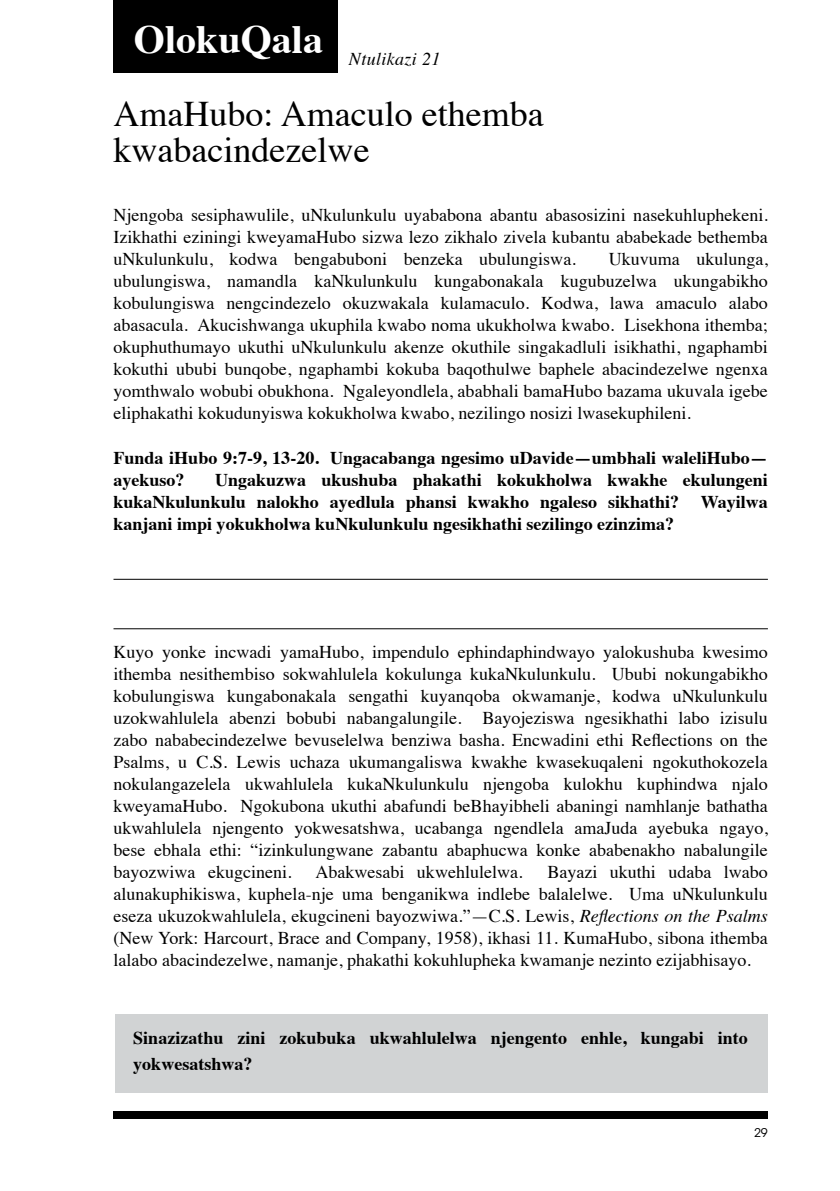
<style>
.page{position:relative;width:840px;height:1191px;background:#fff}
.page>*{position:absolute;margin:0;border:0;box-sizing:border-box;transform-origin:0 0}
.t1{font:700 40px "Times";color:#fff}
.t2{font:36px/36px "Times";color:#000}
.t3{font:18px/22px "Times";color:#000;text-align:justify}
.t4{font:700 18px/22px "Times";color:#000}
.t5{font:italic 18px "Times";letter-spacing:.02em;color:#000}
.t6{font:12px "ITC Avant Garde Std";color:#000}
.s1{font-style:italic}
</style>
<div class="page">
<div style="left:113px;top:1111px;width:654px;height:8px;background:#000"></div>
<div style="left:113px;top:0;width:225px;height:72px;background:#000"></div>
<div style="left:115px;top:1014px;width:652px;height:79px;background:#d1d3d4"></div>
<hr style="left:113px;top:628px;width:654px;height:1px;background:#000">
<hr style="left:113px;top:579px;width:654px;height:1px;background:#000">
<h1 class="t1" style="left:134px;top:1px;width:190px">OlokuQala</h1>
<p class="t5" style="left:349px;top:43px;width:93px">Ntulikazi 21</p>
<h2 class="t2" style="left:113px;top:93px;width:431px">AmaHubo: Amaculo ethemba kwabacindezelwe</h2>
<p class="t3" style="left:113px;top:203px;width:655px">Njengoba sesiphawulile, uNkulunkulu uyababona abantu abasosizini nasekuhluphekeni.<br>Izikhathi eziningi kweyamaHubo sizwa lezo zikhalo zivela kubantu ababekade bethemba uNkulunkulu, kodwa bengabuboni benzeka ubulungiswa.</p>
<p class="t3" style="left:113px;top:247px;width:655px;text-indent:495px">Ukuvuma ukulunga, ubulungiswa, namandla kaNkulunkulu kungabonakala kugubuzelwa ukungabikho kobulungiswa nengcindezelo okuzwakala kulamaculo. Kodwa, lawa amaculo alabo abasacula. Akucishwanga ukuphila kwabo noma ukukholwa kwabo. Lisekhona ithemba; okuphuthumayo ukuthi uNkulunkulu akenze okuthile singakadluli isikhathi, ngaphambi kokuthi ububi bunqobe, ngaphambi kokuba baqothulwe baphele abacindezelwe ngenxa yomthwalo wobubi obukhona. Ngaleyondlela, ababhali bamaHubo bazama ukuvala igebe eliphakathi kokudunyiswa kokukholwa kwabo, nezilingo nosizi lwasekuphileni.</p>
<p class="t4" style="left:113px;top:444px;width:655px">Funda iHubo 9:7-9, 13-20. Ungacabanga ngesimo uDavide—umbhali waleliHubo— ayekuso?</p>
<p class="t4" style="left:113px;top:466px;width:655px;text-align:justify;text-indent:101px">Ungakuzwa ukushuba phakathi kokukholwa kwakhe ekulungeni kukaNkulunkulu nalokho ayedlula phansi kwakho ngaleso sikhathi? Wayilwa kanjani impi yokukholwa kuNkulunkulu ngesikhathi sezilingo ezinzima?</p>
<p class="t3" style="left:113px;top:639px;width:655px">Kuyo yonke incwadi yamaHubo, impendulo ephindaphindwayo yalokushuba kwesimo ithemba nesithembiso sokwahlulela kokulunga kukaNkulunkulu. Ububi nokungabikho kobulungiswa kungabonakala sengathi kuyanqoba okwamanje, kodwa uNkulunkulu uzokwahlulela abenzi bobubi nabangalungile. Bayojeziswa ngesikhathi labo izisulu zabo nababecindezelwe bevuselelwa benziwa basha. Encwadini ethi Reflections on the Psalms, u C.S. Lewis uchaza ukumangaliswa kwakhe kwasekuqaleni ngokuthokozela nokulangazelela ukwahlulela kukaNkulunkulu njengoba kulokhu kuphindwa njalo kweyamaHubo. Ngokubona ukuthi abafundi beBhayibheli abaningi namhlanje bathatha ukwahlulela njengento yokwesatshwa, ucabanga ngendlela amaJuda ayebuka ngayo, bese ebhala ethi: “izinkulungwane zabantu abaphucwa konke ababenakho nabalungile bayozwiwa ekugcineni.</p>
<p class="t3" style="left:113px;top:859px;width:655px;text-indent:433px">Bayazi ukuthi udaba lwabo alunakuphikiswa, kuphela-nje uma benganikwa indlebe balalelwe. Uma uNkulunkulu eseza ukuzokwahlulela, ekugcineni bayozwiwa.”—C.S. Lewis, <span class="s1">Reflections on the Psalms </span>(New York: Harcourt, Brace and Company, 1958), ikhasi 11. KumaHubo, sibona ithemba lalabo abacindezelwe, namanje, phakathi kokuhlupheka kwamanje nezinto ezijabhisayo.</p>
<p class="t3" style="left:315px;top:859px;width:208px">Abakwesabi ukwehlulelwa.</p>
<p class="t4" style="left:133px;top:1023px;width:615px;line-height:26px">Sinazizathu zini zokubuka ukwahlulelwa njengento enhle, kungabi into yokwesatshwa?</p>
<p class="t6" style="left:753px;top:1125px;width:15px">29</p>
</div>
